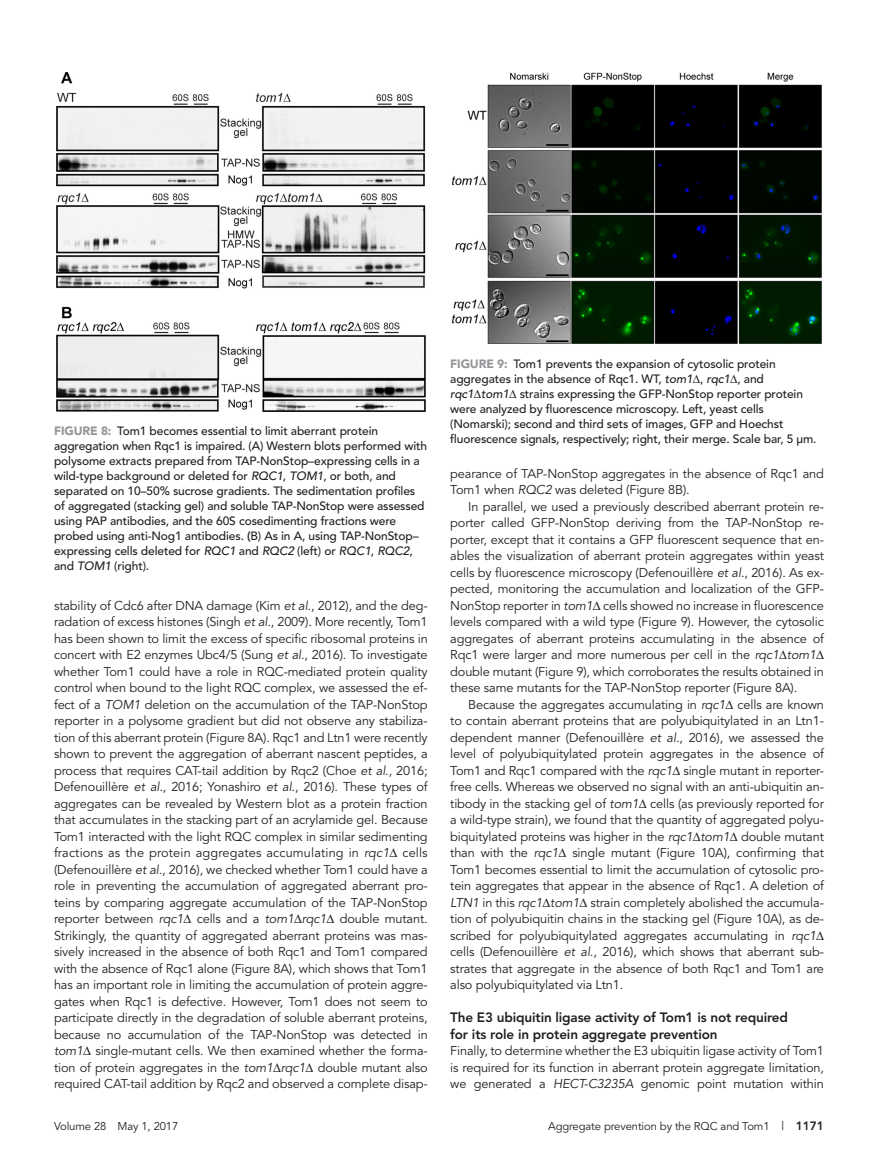
<style>
.page{position:relative;width:878px;height:1175px;background:#fff}
.page>*{position:absolute;margin:0;border:0;box-sizing:border-box;transform-origin:0 0}
.t1{font:800 13.5px/16.5px "Avenir";letter-spacing:-.01em;color:#231f20}
.ParaFL{font:12.75px/16.5px "Avenir";letter-spacing:-.01em;color:#231f20;text-align:justify}
.Para{font:12.75px/16.5px "Avenir";letter-spacing:-.01em;color:#231f20}
.FigCaption{font:500 12px/15px "Avenir";letter-spacing:-.01em;color:#231f20}
.t2{font:11.25px "Avenir";letter-spacing:-.01em;color:#231f20}
.s1{font-weight:900;color:#939598}
.s2{font-style:italic}
.s3{font-weight:800}
.s4{font-size:12px}
.s5{font-weight:800;font-size:12px}
</style>
<div class="page">
<img style="left:56px;top:72px;width:369px;height:339px">
<img style="left:451px;top:72px;width:371px;height:272px">
<p class="FigCaption" style="left:54px;top:423px;width:374px"><span class="s1">FIGURE 8:</span> Tom1 becomes essential to limit aberrant protein aggregation when Rqc1 is impaired. (A) Western blots performed with polysome extracts prepared from TAP-NonStop–expressing cells in a wild-type background or deleted for <span class="s2">RQC1</span>, <span class="s2">TOM1</span>, or both, and separated on 10–50% sucrose gradients. The sedimentation profiles of aggregated (stacking gel) and soluble TAP-NonStop were assessed using PAP antibodies, and the 60S cosedimenting fractions were probed using anti-Nog1 antibodies. <span class="s3">(</span>B) As in A, using TAP-NonStop– expressing cells deleted for <span class="s2">RQC1</span> and <span class="s2">RQC2</span> (left) or <span class="s2">RQC1</span>, <span class="s2">RQC2</span>, and <span class="s2">TOM1</span> (right).</p>
<p class="ParaFL" style="left:54px;top:597px;width:375px">stability of Cdc6 after DNA damage (Kim <span class="s2">et al.</span>, 2012), and the deg&shy;radation of excess histones (Singh <span class="s2">et al.</span>, 2009). More recently, Tom1 has been shown to limit the excess of specific ribosomal proteins in concert with E2 enzymes Ubc4/5 (Sung <span class="s2">et al.</span>, 2016). To investigate whether Tom1 could have a role in RQC-mediated protein quality control when bound to the light RQC complex, we assessed the ef&shy;fect of a <span class="s2">TOM1</span> deletion on the accumulation of the TAP-NonStop reporter in a polysome gradient but did not observe any stabiliza&shy;tion of this aberrant protein (Figure 8A). Rqc1 and Ltn1 were recently shown to prevent the aggregation of aberrant nascent peptides, a process that requires CAT-tail addition by Rqc2 (Choe <span class="s2">et al.</span>, 2016; Defenouillère <span class="s2">et al.</span>, 2016; Yonashiro <span class="s2">et al.</span>, 2016). These types of aggregates can be revealed by Western blot as a protein fraction that accumulates in the stacking part of an acrylamide gel. Because Tom1 interacted with the light RQC complex in similar sedimenting fractions as the protein aggregates accumulating in <span class="s2">rqc1</span> cells (Defenouillère <span class="s2">et al.</span>, 2016), we checked whether Tom1 could have a role in preventing the accumulation of aggregated aberrant pro&shy;teins by comparing aggregate accumulation of the TAP-NonStop reporter between <span class="s2">rqc1</span> cells and a <span class="s2">tom1 rqc1</span> double mutant.<br>Strikingly, the quantity of aggregated aberrant proteins was mas&shy;sively increased in the absence of both Rqc1 and Tom1 compared with the absence of Rqc1 alone (Figure 8A), which shows that Tom1 has an important role in limiting the accumulation of protein aggre&shy;gates when Rqc1 is defective. However, Tom1 does not seem to participate directly in the degradation of soluble aberrant proteins, because no accumulation of the TAP-NonStop was detected in <span class="s2">tom1</span> single-mutant cells. We then examined whether the forma&shy;tion of protein aggregates in the <span class="s2">tom1 rqc1</span> double mutant also required CAT-tail addition by Rqc2 and observed a complete disap-</p>
<p class="FigCaption" style="left:450px;top:356px;width:368px"><span class="s1">FIGURE 9:</span> Tom1 prevents the expansion of cytosolic protein aggregates in the absence of Rqc1. WT, <span class="s2">tom1</span> , <span class="s2">rqc1</span> , and<br><span class="s2">rqc1 tom1</span> strains expressing the GFP-NonStop reporter protein were analyzed by fluorescence microscopy. Left, yeast cells (Nomarski); second and third sets of images, GFP and Hoechst fluorescence signals, respectively; right, their merge. Scale bar, 5 μm.</p>
<p class="ParaFL" style="left:450px;top:465px;width:375px">pearance of TAP-NonStop aggregates in the absence of Rqc1 and<br>Tom1 when <span class="s2">RQC2</span> was deleted (Figure 8B).</p>
<p class="Para" style="left:450px;top:498px;width:375px;text-indent:18px">In parallel, we used a previously described aberrant protein re&shy;porter called GFP-NonStop deriving from the TAP-NonStop re&shy;porter, except that it contains a GFP fluorescent sequence that en&shy;ables the visualization of aberrant protein aggregates within yeast cells by fluorescence microscopy (Defenouillère <span class="s2">et al.</span>, 2016). As ex&shy;pected, monitoring the accumulation and localization of the GFP-NonStop reporter in <span class="s2">tom1</span> cells showed no increase in fluorescence levels compared with a wild type (Figure 9). However, the cytosolic aggregates of aberrant proteins accumulating in the absence of Rqc1 were larger and more numerous per cell in the <span class="s2">rqc1 tom1 </span>double mutant (Figure 9), which corroborates the results obtained in these same mutants for the TAP-NonStop reporter (Figure 8A).</p>
<p class="Para" style="left:450px;top:696px;width:375px;text-indent:18px">Because the aggregates accumulating in <span class="s2">rqc1</span> cells are known to contain aberrant proteins that are polyubiquitylated in an Ltn1- dependent manner (Defenouillère <span class="s2">et al.</span>, 2016), we assessed the level of polyubiquitylated protein aggregates in the absence of Tom1 and Rqc1 compared with the <span class="s2">rqc1</span> single mutant in reporter&shy;free cells. Whereas we observed no signal with an anti-ubiquitin an&shy;tibody in the stacking gel of <span class="s2">tom1</span> cells (as previously reported for a wild-type strain), we found that the quantity of aggregated polyu&shy;biquitylated proteins was higher in the <span class="s2">rqc1 tom1</span> double mutant than with the <span class="s2">rqc1</span> single mutant (Figure 10A), confirming that Tom1 becomes essential to limit the accumulation of cytosolic pro&shy;tein aggregates that appear in the absence of Rqc1. A deletion of <span class="s2">LTN1</span> in this <span class="s2">rqc1 tom1</span> strain completely abolished the accumula&shy;tion of polyubiquitin chains in the stacking gel (Figure 10A), as de&shy;scribed for polyubiquitylated aggregates accumulating in <span class="s2">rqc1 </span>cells (Defenouillère <span class="s2">et al.</span>, 2016), which shows that aberrant sub&shy;strates that aggregate in the absence of both Rqc1 and Tom1 are also polyubiquitylated via Ltn1.</p>
<h2 class="t1" style="left:450px;top:1009px;width:339px">The E3 ubiquitin ligase activity of Tom1 is not required for its role in protein aggregate prevention</h2>
<p class="ParaFL" style="left:450px;top:1043px;width:375px">Finally, to determine whether the E3 ubiquitin ligase activity of Tom1 is required for its function in aberrant protein aggregate limitation, we generated a <span class="s2">HECT-C3235A</span> genomic point mutation within</p>
<p class="t2" style="left:54px;top:1119px;width:126px">Volume 28 May 1, 2017</p>
<p class="t2" style="left:548px;top:1119px;width:277px">Aggregate prevention by the RQC and Tom1 <span class="s4">|</span> <span class="s5">1171</span></p>
</div>
